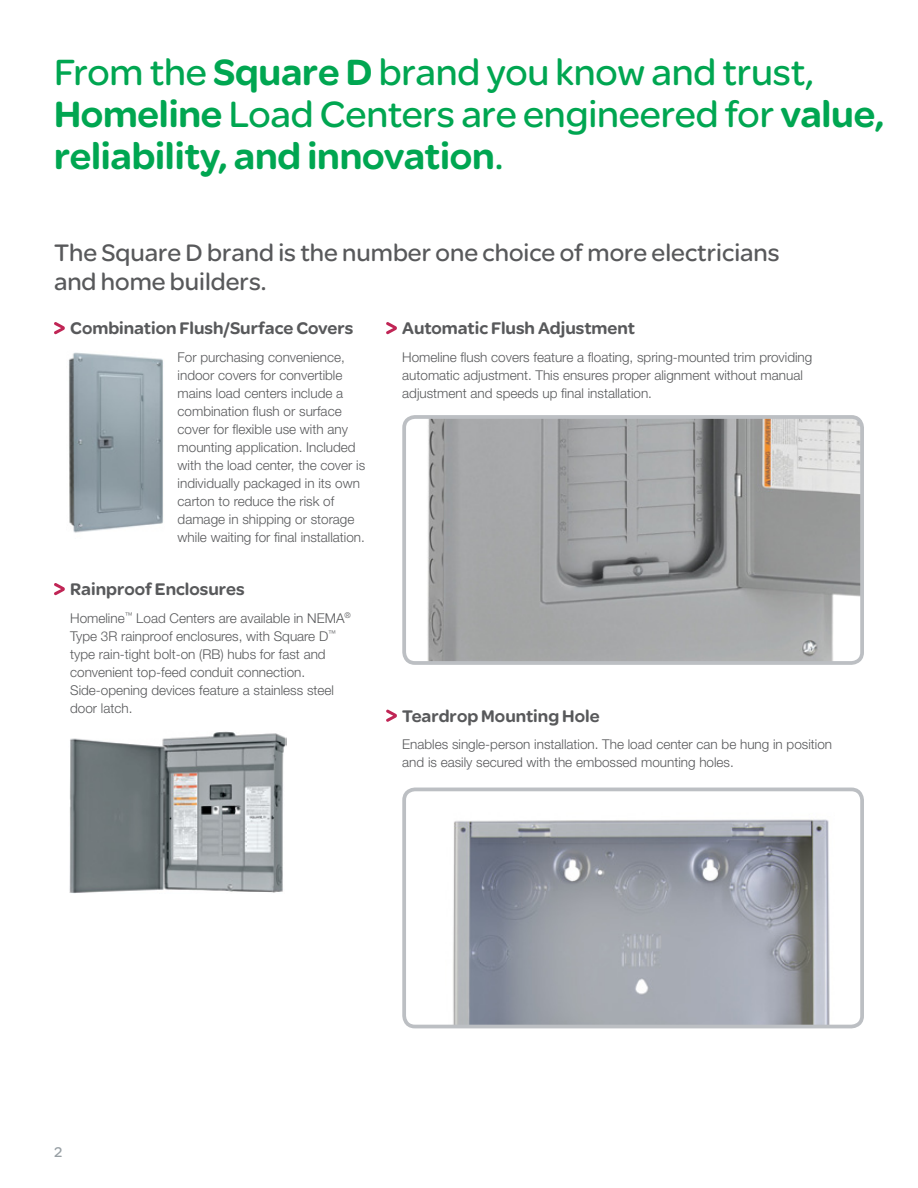
<style>
.page{position:relative;width:918px;height:1188px;background:#fff}
.page>*{position:absolute;margin:0;border:0;box-sizing:border-box;transform-origin:0 0}
.Page_title_32_32{font:39px/42px "SE Optimist";letter-spacing:-.005em;color:#00a651}
.Intro_copy_18_22{font:25.5px/28.5px "SE Optimist";color:#58595b}
.Header_12_13{font:900 18px "SE Optimist";color:#58595b}
.t1{font:15px "SE Optimist";color:#979fa4}
.Body_copy_9_12_Inden{font:300 13.5px/18px "Helvetica Neue LT Std";color:#58595b}
.s1{font-weight:900}
</style>
<div class="page">
<svg style="left:54px;top:322px;width:11px;height:13px"></svg>
<img style="left:68px;top:352px;width:95px;height:181px">
<svg style="left:54px;top:583px;width:11px;height:13px"></svg>
<img style="left:69px;top:731px;width:217px;height:162px">
<svg style="left:386px;top:322px;width:11px;height:13px"></svg>
<img style="left:427px;top:420px;width:432px;height:240px">
<div style="left:402px;top:415px;width:462px;height:250px;border:4px solid #bcbfc3;border-radius:11px"></div>
<svg style="left:386px;top:709px;width:11px;height:13px"></svg>
<img style="left:407px;top:793px;width:452px;height:230px">
<div style="left:402px;top:788px;width:462px;height:240px;border:4px solid #bcbfc3;border-radius:11px"></div>
<p class="Page_title_32_32" style="left:54px;top:50px;width:832px">From the <span class="s1">Square D</span> brand you know and trust,<br><span class="s1">Homeline</span> Load Centers are engineered for <span class="s1">value, reliability, and innovation</span>.</p>
<p class="Intro_copy_18_22" style="left:54px;top:238px;width:727px">The Square D brand is the number one choice of more electricians and home builders.</p>
<p class="Header_12_13" style="left:70px;top:315px;width:285px">Combination Flush/Surface Covers</p>
<p class="Body_copy_9_12_Inden" style="left:178px;top:348px;width:189px">For purchasing convenience, indoor covers for convertible mains load centers include a combination flush or surface cover for flexible use with any mounting application. Included with the load center, the cover is individually packaged in its own carton to reduce the risk of damage in shipping or storage while waiting for final installation.</p>
<p class="Header_12_13" style="left:70px;top:576px;width:176px">Rainproof Enclosures</p>
<p class="Body_copy_9_12_Inden" style="left:70px;top:609px;width:282px">Homeline<sup>™</sup> Load Centers are available in NEMA<sup>® </sup>Type 3R rainproof enclosures, with Square D<sup>™ </sup>type rain-tight bolt-on (RB) hubs for fast and convenient top-feed conduit connection.<br>Side-opening devices feature a stainless steel door latch.</p>
<p class="Header_12_13" style="left:402px;top:315px;width:234px">Automatic Flush Adjustment</p>
<p class="Body_copy_9_12_Inden" style="left:402px;top:348px;width:412px">Homeline flush covers feature a floating, spring-mounted trim providing automatic adjustment. This ensures proper alignment without manual adjustment and speeds up final installation.</p>
<p class="Header_12_13" style="left:402px;top:703px;width:199px">Teardrop Mounting Hole</p>
<p class="Body_copy_9_12_Inden" style="left:402px;top:735px;width:431px">Enables single-person installation. The load center can be hung in position and is easily secured with the embossed mounting holes.</p>
<p class="t1" style="left:54px;top:1141px;width:10px">2</p>
</div>
